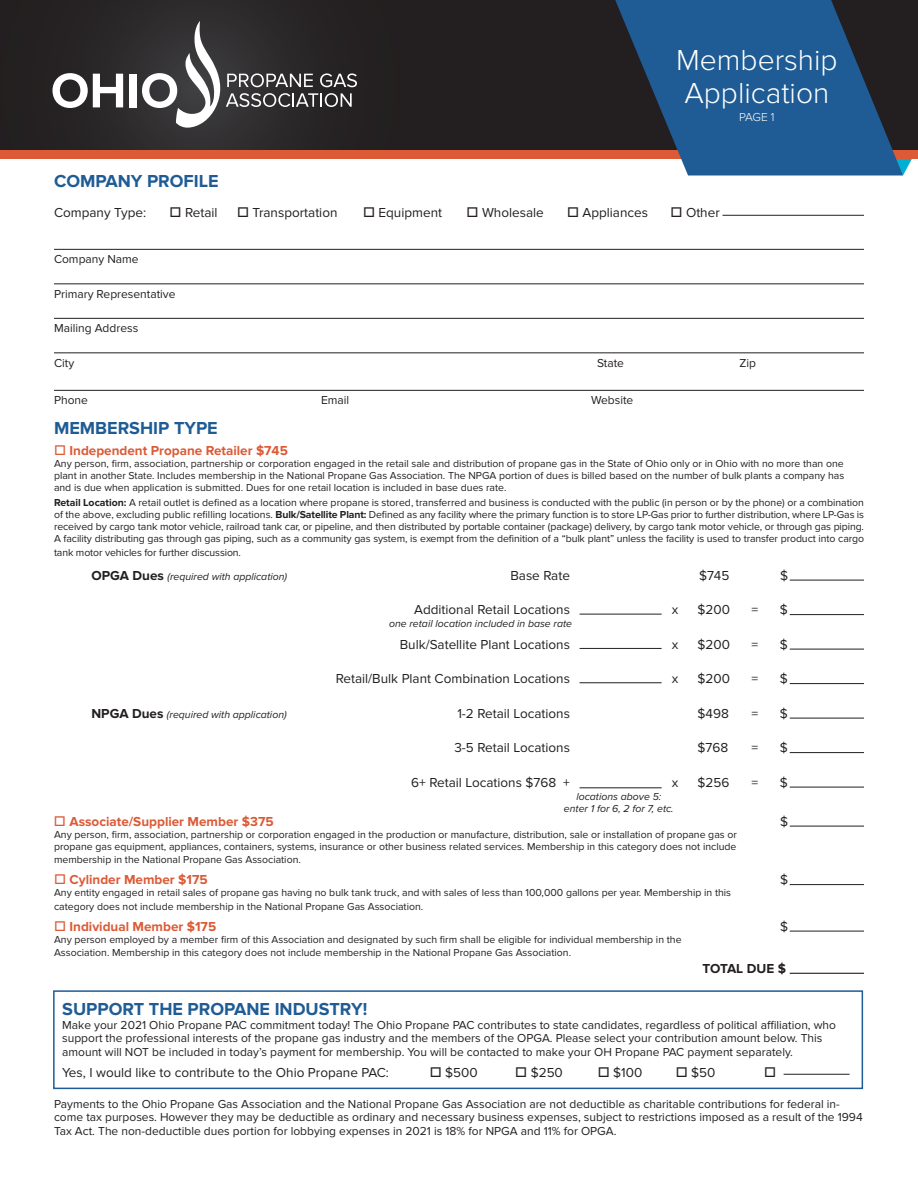
<style>
.page{position:relative;width:918px;height:1188px;background:#fff}
.page>*{position:absolute;margin:0;border:0;box-sizing:border-box;transform-origin:0 0}
.t1{font:300 30px/33px "Proxima Nova";color:#fff}
.t2{font:700 18px "Proxima Nova";color:#1f5c95}
.t3{font:13.5px "Proxima Nova";color:#231f20}
.t4{font:700 13.5px "Proxima Nova";color:#dc5a36}
.t5{font:700 13.5px "Proxima Nova";letter-spacing:-.01em;color:#231f20}
.t6{font:12px/13.5px "Proxima Nova";color:#231f20}
.t7{font:300 12px "Proxima Nova";color:#fff}
.t8{font:10.5px/12px "Proxima Nova";color:#231f20}
.t9{font:italic 10.5px/12px "Proxima Nova";color:#231f20;text-align:center}
.s1{font-weight:700}
.s2{font-weight:700;font-style:normal;font-size:13.5px}
</style>
<div class="page">
<svg style="left:903px;top:159px;width:9px;height:17px"></svg>
<div style="left:0;top:75px;width:918px;height:84px;background:#dc5a36"></div>
<div style="left:0;top:0;width:918px;height:150px;background:linear-gradient(to bottom,#252122,#252223)"></div>
<svg style="left:53px;top:73px;width:70px;height:35px;background:#918f90"></svg>
<div style="left:130px;top:74px;width:7px;height:33px;background:#fff"></div>
<svg style="left:142px;top:21px;width:215px;height:109px;background:#4b494a"></svg>
<svg style="left:615px;top:0;width:288px;height:176px;background:#28537d"></svg>
<hr style="left:54px;top:249px;width:810px;height:1px;background:#231f20">
<hr style="left:54px;top:283px;width:810px;height:1px;background:#231f20">
<hr style="left:54px;top:318px;width:810px;height:1px;background:#231f20">
<hr style="left:54px;top:352px;width:810px;height:1px;background:#231f20">
<hr style="left:54px;top:390px;width:810px;height:1px;background:#231f20">
<hr style="left:790px;top:580px;width:74px;height:1px;background:#231f20">
<hr style="left:790px;top:614px;width:74px;height:1px;background:#231f20">
<hr style="left:790px;top:649px;width:74px;height:1px;background:#231f20">
<hr style="left:790px;top:683px;width:74px;height:1px;background:#231f20">
<hr style="left:790px;top:718px;width:74px;height:1px;background:#231f20">
<hr style="left:790px;top:752px;width:74px;height:1px;background:#231f20">
<hr style="left:790px;top:787px;width:74px;height:1px;background:#231f20">
<hr style="left:790px;top:826px;width:74px;height:1px;background:#231f20">
<hr style="left:790px;top:884px;width:74px;height:1px;background:#231f20">
<hr style="left:790px;top:931px;width:74px;height:1px;background:#231f20">
<hr style="left:790px;top:973px;width:74px;height:1px;background:#231f20">
<hr style="left:723px;top:215px;width:141px;height:1px;background:#231f20">
<hr style="left:580px;top:614px;width:82px;height:1px;background:#231f20">
<hr style="left:580px;top:648px;width:82px;height:1px;background:#231f20">
<hr style="left:580px;top:682px;width:82px;height:1px;background:#231f20">
<hr style="left:580px;top:787px;width:82px;height:1px;background:#231f20">
<div style="left:53px;top:990px;width:810px;height:99px;border:2px solid #1f5c95"></div>
<hr style="left:784px;top:1074px;width:66px;height:1px;background:#231f20">
<h1 class="t1" style="left:676px;top:45px;width:163px">Membership<br>Application</h1>
<p class="t7" style="left:739px;top:110px;width:37px">PAGE 1</p>
<h2 class="t2" style="left:54px;top:170px;width:166px">COMPANY PROFILE</h2>
<p class="t3" style="left:54px;top:204px;width:94px">Company Type:</p>
<p class="t3" style="left:170px;top:204px;width:50px">□ Retail</p>
<p class="t3" style="left:237px;top:204px;width:102px">□ Transportation</p>
<p class="t3" style="left:363px;top:204px;width:81px">□ Equipment</p>
<p class="t3" style="left:467px;top:204px;width:79px">□ Wholesale</p>
<p class="t3" style="left:567px;top:204px;width:83px">□ Appliances</p>
<p class="t3" style="left:671px;top:204px;width:51px">□ Other</p>
<p class="t6" style="left:54px;top:253px;width:86px">Company Name</p>
<p class="t6" style="left:54px;top:287px;width:123px">Primary Representative</p>
<p class="t6" style="left:54px;top:322px;width:86px">Mailing Address</p>
<p class="t6" style="left:54px;top:356px;width:22px">City</p>
<p class="t6" style="left:597px;top:356px;width:28px">State</p>
<p class="t6" style="left:740px;top:356px;width:18px">Zip</p>
<p class="t6" style="left:54px;top:394px;width:35px">Phone</p>
<p class="t6" style="left:321px;top:394px;width:30px">Email</p>
<p class="t6" style="left:591px;top:394px;width:44px">Website</p>
<h2 class="t2" style="left:54px;top:418px;width:165px">MEMBERSHIP TYPE</h2>
<p class="t4" style="left:54px;top:443px;width:235px">□ Independent Propane Retailer $745</p>
<p class="t8" style="left:54px;top:458px;width:792px;text-align:justify">Any person, firm, association, partnership or corporation engaged in the retail sale and distribution of propane gas in the State of Ohio only or in Ohio with no more than one plant in another State. Includes membership in the National Propane Gas Association. The NPGA portion of dues is billed based on the number of bulk plants a company has and is due when application is submitted. Dues for one retail location is included in base dues rate.</p>
<p class="t8" style="left:54px;top:497px;width:812px;text-align:justify"><span class="s1">Retail Location:</span> A retail outlet is defined as a location where propane is stored, transferred and business is conducted with the public (in person or by the phone) or a combination of the above, excluding public refilling locations. <span class="s1">Bulk/Satellite Plant:</span> Defined as any facility where the primary function is to store LP-Gas prior to further distribution, where LP-Gas is received by cargo tank motor vehicle, railroad tank car, or pipeline, and then distributed by portable container (package) delivery, by cargo tank motor vehicle, or through gas piping.<br>A facility distributing gas through gas piping, such as a community gas system, is exempt from the definition of a “bulk plant” unless the facility is used to transfer product into cargo</p>
<p class="t8" style="left:54px;top:547px;width:189px">tank motor vehicles for further discussion.</p>
<p class="t9" style="left:92px;top:571px;width:197px"><span class="s2">OPGA Dues</span> (required with application)</p>
<p class="t3" style="left:510px;top:567px;width:61px">Base Rate</p>
<p class="t3" style="left:699px;top:567px;width:32px">$745</p>
<p class="t3" style="left:780px;top:567px;width:10px">$</p>
<p class="t3" style="left:414px;top:602px;width:157px">Additional Retail Locations</p>
<p class="t3" style="left:672px;top:602px;width:8px">x</p>
<p class="t3" style="left:697px;top:602px;width:34px">$200</p>
<p class="t3" style="left:751px;top:602px;width:8px">=</p>
<p class="t3" style="left:780px;top:602px;width:10px">$</p>
<p class="t3" style="left:400px;top:636px;width:172px">Bulk/Satellite Plant Locations</p>
<p class="t3" style="left:672px;top:636px;width:8px">x</p>
<p class="t3" style="left:697px;top:636px;width:34px">$200</p>
<p class="t3" style="left:751px;top:636px;width:8px">=</p>
<p class="t3" style="left:780px;top:636px;width:10px">$</p>
<p class="t3" style="left:336px;top:671px;width:236px">Retail/Bulk Plant Combination Locations</p>
<p class="t3" style="left:672px;top:671px;width:8px">x</p>
<p class="t3" style="left:697px;top:671px;width:34px">$200</p>
<p class="t3" style="left:751px;top:671px;width:8px">=</p>
<p class="t3" style="left:780px;top:671px;width:10px">$</p>
<p class="t9" style="left:91px;top:709px;width:197px"><span class="s2">NPGA Dues</span> (required with application)</p>
<p class="t3" style="left:457px;top:705px;width:114px">1-2 Retail Locations</p>
<p class="t3" style="left:697px;top:705px;width:33px">$498</p>
<p class="t3" style="left:751px;top:705px;width:8px">=</p>
<p class="t3" style="left:780px;top:705px;width:10px">$</p>
<p class="t3" style="left:454px;top:740px;width:117px">3-5 Retail Locations</p>
<p class="t3" style="left:697px;top:740px;width:32px">$768</p>
<p class="t3" style="left:751px;top:740px;width:8px">=</p>
<p class="t3" style="left:780px;top:740px;width:10px">$</p>
<p class="t3" style="left:411px;top:774px;width:160px">6+ Retail Locations $768 +</p>
<p class="t3" style="left:672px;top:774px;width:8px">x</p>
<p class="t3" style="left:697px;top:774px;width:33px">$256</p>
<p class="t3" style="left:751px;top:774px;width:8px">=</p>
<p class="t3" style="left:780px;top:774px;width:10px">$</p>
<p class="t4" style="left:54px;top:813px;width:221px">□ Associate/Supplier Member $375</p>
<p class="t3" style="left:780px;top:813px;width:10px">$</p>
<p class="t8" style="left:54px;top:829px;width:684px">Any person, firm, association, partnership or corporation engaged in the production or manufacture, distribution, sale or installation of propane gas or propane gas equipment, appliances, containers, systems, insurance or other business related services. Membership in this category does not include</p>
<p class="t8" style="left:54px;top:854px;width:248px">membership in the National Propane Gas Association.</p>
<p class="t4" style="left:54px;top:872px;width:155px">□ Cylinder Member $175</p>
<p class="t3" style="left:780px;top:872px;width:10px">$</p>
<p class="t8" style="left:54px;top:886px;width:679px;line-height:13.5px">Any entity engaged in retail sales of propane gas having no bulk tank truck, and with sales of less than 100,000 gallons per year. Membership in this category does not include membership in the National Propane Gas Association.</p>
<p class="t4" style="left:54px;top:918px;width:164px">□ Individual Member $175</p>
<p class="t3" style="left:780px;top:918px;width:10px">$</p>
<p class="t8" style="left:54px;top:933px;width:629px;line-height:13.5px">Any person employed by a member firm of this Association and designated by such firm shall be eligible for individual membership in the<br>Association. Membership in this category does not include membership in the National Propane Gas Association.</p>
<p class="t5" style="left:703px;top:960px;width:85px">TOTAL DUE $</p>
<p class="t9" style="left:389px;top:618px;width:185px">one retail location included in base rate</p>
<p class="t9" style="left:564px;top:791px;width:111px">locations above 5: enter 1 for 6, 2 for 7, etc.</p>
<h2 class="t2" style="left:62px;top:999px;width:307px">SUPPORT THE PROPANE INDUSTRY!</h2>
<p class="t6" style="left:62px;top:1019px;width:775px">Make your 2021 Ohio Propane PAC commitment today! The Ohio Propane PAC contributes to state candidates, regardless of political affiliation, who support the professional interests of the propane gas industry and the members of the OPGA. Please select your contribution amount below. This amount will NOT be included in today’s payment for membership. You will be contacted to make your OH Propane PAC payment separately.</p>
<p class="t3" style="left:62px;top:1065px;width:328px">Yes, I would like to contribute to the Ohio Propane PAC:</p>
<p class="t3" style="left:430px;top:1065px;width:50px">□ $500</p>
<p class="t3" style="left:515px;top:1065px;width:49px">□ $250</p>
<p class="t3" style="left:598px;top:1065px;width:46px">□ $100</p>
<p class="t3" style="left:676px;top:1065px;width:41px">□ $50</p>
<p class="t6" style="left:54px;top:1097px;width:810px">Payments to the Ohio Propane Gas Association and the National Propane Gas Association are not deductible as charitable contributions for federal in&shy;come tax purposes. However they may be deductible as ordinary and necessary business expenses, subject to restrictions imposed as a result of the 1994<br>Tax Act. The non-deductible dues portion for lobbying expenses in 2021 is 18% for NPGA and 11% for OPGA.</p>
</div>
